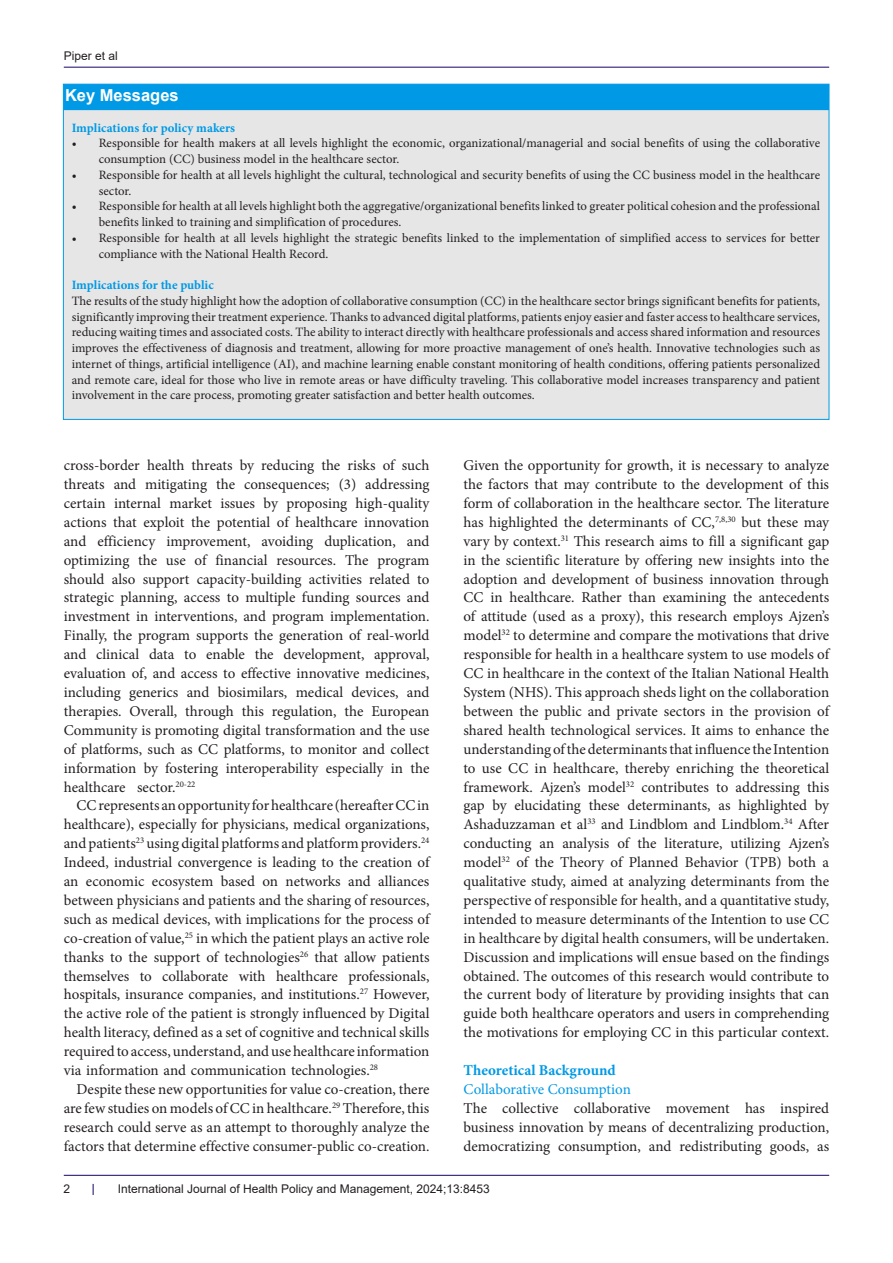
<style>
.page{position:relative;width:893px;height:1263px;background:#fff}
.page>*{position:absolute;margin:0;border:0;box-sizing:border-box;transform-origin:0 0}
.t1{font:700 16.5px "Arial";color:#fff}
.t2{font:15px/18.9px "Minion Pro";color:#231f20;text-align:justify}
.t3{font:15px "Minion Pro";color:#0099e5}
.t4{font:700 15px "Minion Pro";color:#0099e5}
.t5{font:12.75px/15.8px "Minion Pro";color:#231f20}
.t6{font:700 12.75px "Minion Pro";color:#0099e5}
.t7{font:12px "Arial";color:#231f20}
</style>
<div class="page">
<hr style="left:64px;top:67px;width:765px;height:1px;background:#190066">
<hr style="left:64px;top:1175px;width:765px;height:1px;background:#190066">
<div style="left:63px;top:84px;width:766px;height:336px;background:#e6e6e6;border:1px solid #0099e5"></div>
<div style="left:63px;top:84px;width:766px;height:26px;background:#0099e5;border:2px solid #0099e5"></div>
<p class="t7" style="left:64px;top:48px;width:56px">Piper et al</p>
<p class="t1" style="left:65px;top:83px;width:115px">Key Messages</p>
<p class="t6" style="left:72px;top:118px;width:165px">Implications for policy makers</p>
<p class="t5" style="left:99px;top:135px;width:723px;text-indent:-27px">• Responsible for health makers at all levels highlight the economic, organizational/managerial and social benefits of using the collaborative consumption (CC) business model in the healthcare sector.</p>
<p class="t5" style="left:99px;top:167px;width:723px;text-indent:-27px">• Responsible for health at all levels highlight the cultural, technological and security benefits of using the CC business model in the healthcare sector.</p>
<p class="t5" style="left:99px;top:198px;width:723px;text-indent:-27px">• Responsible for health at all levels highlight both the aggregative/organizational benefits linked to greater political cohesion and the professional benefits linked to training and simplification of procedures.</p>
<p class="t5" style="left:99px;top:230px;width:723px;text-indent:-27px">• Responsible for health at all levels highlight the strategic benefits linked to the implementation of simplified access to services for better compliance with the National Health Record.</p>
<p class="t6" style="left:72px;top:276px;width:144px">Implications for the public</p>
<p class="t5" style="left:72px;top:293px;width:750px;text-align:justify">The results of the study highlight how the adoption of collaborative consumption (CC) in the healthcare sector brings significant benefits for patients, significantly improving their treatment experience. Thanks to advanced digital platforms, patients enjoy easier and faster access to healthcare services, reducing waiting times and associated costs. The ability to interact directly with healthcare professionals and access shared information and resources improves the effectiveness of diagnosis and treatment, allowing for more proactive management of one’s health. Innovative technologies such as internet of things, artificial intelligence (AI), and machine learning enable constant monitoring of health conditions, offering patients personalized and remote care, ideal for those who live in remote areas or have difficulty traveling. This collaborative model increases transparency and patient involvement in the care process, promoting greater satisfaction and better health outcomes.</p>
<p class="t2" style="left:64px;top:456px;width:367px">cross-border health threats by reducing the risks of such threats and mitigating the consequences; (3) addressing certain internal market issues by proposing high-quality actions that exploit the potential of healthcare innovation and efficiency improvement, avoiding duplication, and optimizing the use of financial resources. The program should also support capacity-building activities related to strategic planning, access to multiple funding sources and investment in interventions, and program implementation.<br>Finally, the program supports the generation of real-world and clinical data to enable the development, approval, evaluation of, and access to effective innovative medicines, including generics and biosimilars, medical devices, and therapies. Overall, through this regulation, the European Community is promoting digital transformation and the use of platforms, such as CC platforms, to monitor and collect information by fostering interoperability especially in the healthcare sector.<sup>20-22</sup></p>
<p class="t2" style="left:64px;top:796px;width:367px;text-indent:13px">CC represents an opportunity for healthcare (hereafter CC in healthcare), especially for physicians, medical organizations, and patients<sup>23</sup> using digital platforms and platform providers.<sup>24<br></sup>Indeed, industrial convergence is leading to the creation of an economic ecosystem based on networks and alliances between physicians and patients and the sharing of resources, such as medical devices, with implications for the process of co-creation of value,<sup>25</sup> in which the patient plays an active role thanks to the support of technologies<sup>26</sup> that allow patients themselves to collaborate with healthcare professionals, hospitals, insurance companies, and institutions.<sup>27</sup> However, the active role of the patient is strongly influenced by Digital health literacy, defined as a set of cognitive and technical skills required to access, understand, and use healthcare information via information and communication technologies.<sup>28</sup></p>
<p class="t2" style="left:64px;top:1080px;width:367px;text-indent:13px">Despite these new opportunities for value co-creation, there are few studies on models of CC in healthcare.<sup>29</sup> Therefore, this research could serve as an attempt to thoroughly analyze the factors that determine effective consumer-public co-creation.</p>
<p class="t2" style="left:463px;top:456px;width:367px">Given the opportunity for growth, it is necessary to analyze the factors that may contribute to the development of this form of collaboration in the healthcare sector. The literature has highlighted the determinants of CC,<sup>7,8,30</sup> but these may vary by context.<sup>31</sup> This research aims to fill a significant gap in the scientific literature by offering new insights into the adoption and development of business innovation through CC in healthcare. Rather than examining the antecedents of attitude (used as a proxy), this research employs Ajzen’s model<sup>32</sup> to determine and compare the motivations that drive responsible for health in a healthcare system to use models of CC in healthcare in the context of the Italian National Health System (NHS). This approach sheds light on the collaboration between the public and private sectors in the provision of shared health technological services. It aims to enhance the understanding of the determinants that influence the Intention to use CC in healthcare, thereby enriching the theoretical framework. Ajzen’s model<sup>32</sup> contributes to addressing this gap by elucidating these determinants, as highlighted by Ashaduzzaman et al<sup>33</sup> and Lindblom and Lindblom.<sup>34</sup> After conducting an analysis of the literature, utilizing Ajzen’s model<sup>32</sup> of the Theory of Planned Behavior (TPB) both a qualitative study, aimed at analyzing determinants from the perspective of responsible for health, and a quantitative study, intended to measure determinants of the Intention to use CC in healthcare by digital health consumers, will be undertaken.<br>Discussion and implications will ensue based on the findings obtained. The outcomes of this research would contribute to the current body of literature by providing insights that can guide both healthcare operators and users in comprehending the motivations for employing CC in this particular context.</p>
<p class="t4" style="left:463px;top:1060px;width:154px">Theoretical Background</p>
<p class="t3" style="left:463px;top:1079px;width:169px">Collaborative Consumption</p>
<p class="t2" style="left:463px;top:1099px;width:367px">The collective collaborative movement has inspired business innovation by means of decentralizing production, democratizing consumption, and redistributing goods, as</p>
<p class="t7" style="left:64px;top:1180px;width:8px">2</p>
<p class="t7" style="left:118px;top:1180px;width:374px">International Journal of Health Policy and Management, 2024;13:8453</p>
</div>
